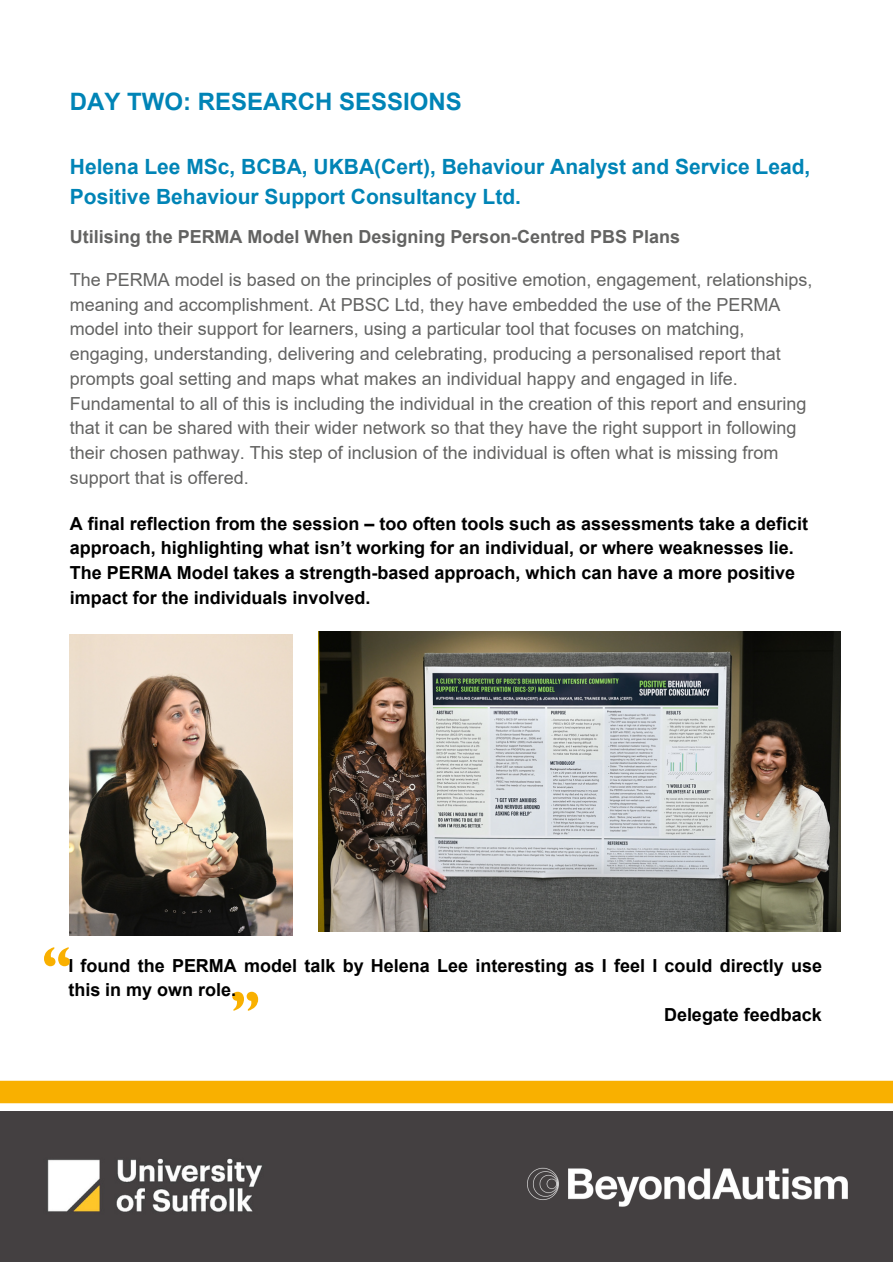
<style>
.page{position:relative;width:893px;height:1264px;background:#fff}
.page>*{position:absolute;margin:0;border:0;box-sizing:border-box;transform-origin:0 0}
.t1{font:700 24px "Arial";color:#0084b6}
.t2{font:700 21px/29.2px "Arial";color:#0084b6}
.t3{font:18px/24.8px "Arial";color:#636362}
.t4{font:700 18px/24.8px "Arial";color:#000}
.t5{font:700 18px "Arial";color:#636362}
</style>
<div class="page">
<div style="left:0;top:1080px;width:892px;height:23px;background:#f9b000"></div>
<div style="left:0;top:1111px;width:892px;height:150px;background:#444041"></div>
<img style="left:496px;top:1136px;width:382px;height:100px">
<img style="left:70px;top:634px;width:222px;height:301px">
<img style="left:319px;top:631px;width:521px;height:300px">
<svg style="left:232px;top:991px;width:26px;height:19px"></svg>
<svg style="left:44px;top:947px;width:26px;height:19px"></svg>
<p class="t1" style="left:70px;top:89px;width:393px">DAY TWO: RESEARCH SESSIONS</p>
<p class="t2" style="left:70px;top:152px;width:741px">Helena Lee MSc, BCBA, UKBA(Cert), Behaviour Analyst and Service Lead,<br>Positive Behaviour Support Consultancy Ltd.</p>
<p class="t5" style="left:70px;top:227px;width:611px">Utilising the PERMA Model When Designing Person-Centred PBS Plans</p>
<p class="t3" style="left:70px;top:267px;width:744px">The PERMA model is based on the principles of positive emotion, engagement, relationships, meaning and accomplishment. At PBSC Ltd, they have embedded the use of the PERMA model into their support for learners, using a particular tool that focuses on matching, engaging, understanding, delivering and celebrating, producing a personalised report that prompts goal setting and maps what makes an individual happy and engaged in life.<br>Fundamental to all of this is including the individual in the creation of this report and ensuring that it can be shared with their wider network so that they have the right support in following their chosen pathway. This step of inclusion of the individual is often what is missing from support that is offered.</p>
<p class="t4" style="left:70px;top:511px;width:739px">A final reflection from the session – too often tools such as assessments take a deficit approach, highlighting what isn’t working for an individual, or where weaknesses lie.<br>The PERMA Model takes a strength-based approach, which can have a more positive impact for the individuals involved.</p>
<p class="t4" style="left:68px;top:953px;width:755px">I found the PERMA model talk by Helena Lee interesting as I feel I could directly use this in my own role.</p>
<p class="t4" style="left:664px;top:1002px;width:159px">Delegate feedback</p>
</div>
